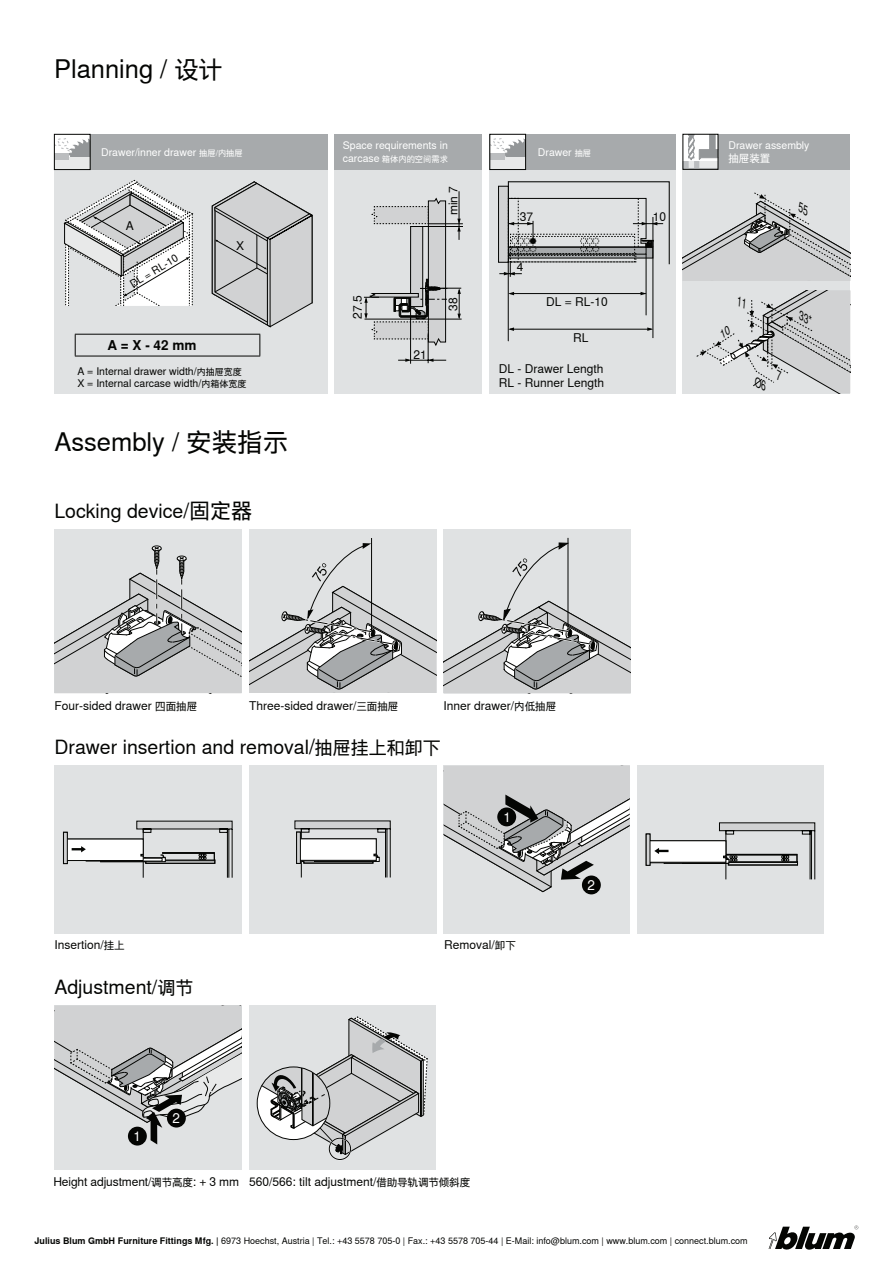
<style>
.page{position:relative;width:893px;height:1263px;background:#fff}
.page>*{position:absolute;margin:0;border:0;box-sizing:border-box;transform-origin:0 0}
.t1{font:25.5px "Nimbus Sans Global";color:#040503}
.t2{font:19.5px "Nimbus Sans Global";color:#040503}
.t3{font:700 13.5px "Nimbus Sans Global";color:#040503}
.t4{font:13.5px "Nimbus Sans Global";color:#fff}
.t5{font:12px/14.4px "Nimbus Sans Global";color:#040503}
.t6{font:10.5px/12.6px "Nimbus Sans Global";color:#fff}
.t7{font:10.5px/12.6px "Nimbus Sans Global";color:#040503}
.t8{font:9px "Nimbus Sans Global";color:#040503}
.t9{font:8.25px "Nimbus Sans Global";color:#fff}
.s1{font-size:24px}
.s2{font-size:8.25px}
.s3{font-size:9px}
.s4{font-size:21px}
.s5{font-size:10.5px}
.s6{font-size:18px}
.s7{font-weight:700}
</style>
<div class="page">
<svg style="left:769px;top:1225px;width:89px;height:25px"></svg>
<div style="left:54px;top:529px;width:188px;height:164px;background:#e0e2e3"></div>
<div style="left:152px;top:545px;width:10px;height:6px;border:1px solid #040503;border-radius:50%"></div>
<svg style="left:54px;top:547px;width:188px;height:146px"></svg>
<div style="left:249px;top:529px;width:187px;height:164px;background:#e0e2e3"></div>
<hr style="left:371px;top:538px;width:1px;height:93px;background:#040503">
<div style="left:444px;top:529px;width:187px;height:164px;background:#e0e2e3"></div>
<div style="left:54px;top:765px;width:188px;height:168px;background:#e0e2e3"></div>
<svg style="left:63px;top:821px;width:170px;height:57px"></svg>
<hr style="left:64px;top:832px;width:3px;height:32px;background:#d1d2d3">
<div style="left:63px;top:832px;width:5px;height:32px;border:1px solid #040503"></div>
<div style="left:249px;top:765px;width:187px;height:168px;background:#e0e2e3"></div>
<svg style="left:294px;top:820px;width:97px;height:58px"></svg>
<hr style="left:297px;top:832px;width:3px;height:31px;background:#d1d2d3">
<div style="left:296px;top:832px;width:5px;height:32px;border:1px solid #040503"></div>
<div style="left:444px;top:765px;width:186px;height:168px;background:#e0e2e3"></div>
<svg style="left:444px;top:766px;width:186px;height:127px"></svg>
<div style="left:497px;top:807px;width:19px;height:19px;background:#040503;border-radius:50%"></div>
<div style="left:637px;top:765px;width:186px;height:168px;background:#e0e2e3"></div>
<svg style="left:645px;top:822px;width:170px;height:58px"></svg>
<div style="left:54px;top:1005px;width:188px;height:164px;background:#e0e2e3"></div>
<div style="left:128px;top:1127px;width:19px;height:18px;background:#040503;border-radius:50%"></div>
<svg style="left:54px;top:1005px;width:188px;height:139px"></svg>
<div style="left:582px;top:875px;width:19px;height:19px;background:#040503;border-radius:50%"></div>
<svg style="left:444px;top:537px;width:187px;height:156px"></svg>
<svg style="left:249px;top:543px;width:187px;height:150px"></svg>
<div style="left:249px;top:1005px;width:187px;height:164px;background:#e0e2e3"></div>
<div style="left:329px;top:1138px;width:22px;height:22px;border:1px solid #040503;border-radius:50%"></div>
<svg style="left:257px;top:1016px;width:171px;height:139px"></svg>
<div style="left:54px;top:134px;width:273px;height:259px;background:#e0e2e3"></div>
<div style="left:334px;top:134px;width:148px;height:259px;background:#e0e2e3"></div>
<div style="left:489px;top:134px;width:187px;height:259px;background:#e0e2e3"></div>
<div style="left:682px;top:134px;width:168px;height:259px;background:#e0e2e3"></div>
<hr style="left:459px;top:191px;width:1px;height:32px;background:#040503">
<hr style="left:429px;top:223px;width:34px;height:1px;background:#040503">
<hr style="left:423px;top:226px;width:40px;height:1px;background:#040503">
<hr style="left:410px;top:293px;width:1px;height:71px;background:#040503">
<hr style="left:364px;top:319px;width:98px;height:1px;background:#040503">
<svg style="left:364px;top:197px;width:97px;height:166px"></svg>
<div style="left:498px;top:186px;width:11px;height:77px;border:1px solid #040503"></div>
<hr style="left:646px;top:254px;width:1px;height:61px;background:#040503">
<hr style="left:653px;top:217px;width:1px;height:121px;background:#040503">
<hr style="left:508px;top:261px;width:1px;height:80px;background:#040503">
<hr style="left:510px;top:293px;width:136px;height:1px;background:#040503">
<svg style="left:508px;top:292px;width:6px;height:3px"></svg>
<svg style="left:640px;top:292px;width:6px;height:3px"></svg>
<hr style="left:510px;top:329px;width:141px;height:1px;background:#040503">
<svg style="left:508px;top:327px;width:6px;height:4px"></svg>
<svg style="left:647px;top:327px;width:6px;height:4px"></svg>
<svg style="left:499px;top:181px;width:171px;height:96px"></svg>
<svg style="left:212px;top:181px;width:101px;height:146px"></svg>
<div style="left:54px;top:134px;width:273px;height:36px;background:#a7aaac"></div>
<div style="left:334px;top:134px;width:148px;height:36px;background:#a7aaac"></div>
<div style="left:490px;top:134px;width:186px;height:36px;background:#a7aaac"></div>
<div style="left:682px;top:134px;width:168px;height:36px;background:#a7aaac"></div>
<hr style="left:75px;top:334px;width:185px;height:1px;background:#040503">
<svg style="left:75px;top:335px;width:1px;height:21px"></svg>
<svg style="left:259px;top:335px;width:1px;height:21px"></svg>
<hr style="left:75px;top:356px;width:185px;height:1px;background:#040503">
<div style="left:54px;top:134px;width:36px;height:36px;background:#fff"></div>
<svg style="left:56px;top:138px;width:33px;height:19px"></svg>
<div style="left:54px;top:157px;width:36px;height:13px;background:#e8e9e9"></div>
<div style="left:54px;top:153px;width:15px;height:6px;background:#bbbdbf"></div>
<div style="left:54px;top:134px;width:37px;height:36px;border:1px solid #040503"></div>
<div style="left:490px;top:134px;width:36px;height:36px;background:#fff"></div>
<svg style="left:491px;top:138px;width:33px;height:19px"></svg>
<div style="left:490px;top:157px;width:36px;height:13px;background:#e8e9e9"></div>
<div style="left:490px;top:153px;width:15px;height:6px;background:#bbbdbf"></div>
<div style="left:489px;top:134px;width:37px;height:36px;border:1px solid #040503"></div>
<div style="left:682px;top:134px;width:36px;height:36px;border:1px solid #040503"></div>
<svg style="left:683px;top:134px;width:35px;height:35px"></svg>
<hr style="left:508px;top:181px;width:1px;height:81px;background:#040503">
<svg style="left:64px;top:180px;width:129px;height:126px"></svg>
<svg style="left:683px;top:192px;width:167px;height:89px"></svg>
<svg style="left:696px;top:290px;width:154px;height:103px"></svg>
<h1 class="t1" style="left:54px;top:54px;width:170px">Planning / <span class="s1">设计</span></h1>
<p class="t6" style="left:101px;top:146px;width:143px">Drawer/inner drawer <span class="s2">抽屉/内抽屉</span></p>
<p class="t5" style="left:126px;top:218px;width:10px">A</p>
<p class="t7" style="left:128px;top:280px;width:55px;rotate:-31deg">DL = RL-10</p>
<p class="t3" style="left:107px;top:337px;width:91px">A = X - 42 mm</p>
<p class="t5" style="left:236px;top:239px;width:10px">X</p>
<p class="t7" style="left:77px;top:365px;width:171px">A = Internal drawer width/<span class="s3">内抽屉宽度<br></span>X = Internal carcase width/<span class="s3">内箱体宽度</span></p>
<h1 class="t1" style="left:54px;top:427px;width:235px">Assembly / 安装指示</h1>
<h2 class="t2" style="left:54px;top:499px;width:199px">Locking device<span class="s4">/固定器</span></h2>
<p class="t6" style="left:343px;top:140px;width:107px">Space requirements in</p>
<p class="t9" style="left:343px;top:154px;width:107px"><span class="s5">carcase</span> 箱体内的空间需求</p>
<p class="t5" style="left:446px;top:215px;width:31px;rotate:-90deg">min 7</p>
<p class="t6" style="left:538px;top:146px;width:55px">Drawer <span class="s2">抽屉</span></p>
<p class="t6" style="left:728px;top:140px;width:83px">Drawer assembly抽屉装置</p>
<p class="t5" style="left:520px;top:209px;width:15px">37</p>
<p class="t5" style="left:653px;top:209px;width:15px">10</p>
<p class="t5" style="left:517px;top:260px;width:8px">4</p>
<p class="t5" style="left:350px;top:319px;width:25px;rotate:-90deg">27.5</p>
<p class="t5" style="left:546px;top:294px;width:63px">DL = RL-10</p>
<p class="t5" style="left:573px;top:331px;width:17px">RL</p>
<p class="t5" style="left:446px;top:311px;width:15px;rotate:-90deg">38</p>
<p class="t5" style="left:413px;top:347px;width:15px">21</p>
<p class="t5" style="left:499px;top:361px;width:107px">DL - Drawer Length<br>RL - Runner Length</p>
<p class="t5" style="left:54px;top:698px;width:144px">Four-sided drawer <span class="s5">四面抽屉</span></p>
<p class="t5" style="left:249px;top:698px;width:151px">Three-sided drawer/<span class="s5">三面抽屉</span></p>
<p class="t5" style="left:444px;top:698px;width:114px">Inner drawer/<span class="s5">内低抽屉</span></p>
<h2 class="t2" style="left:54px;top:735px;width:388px">Drawer insertion and removal<span class="s4">/</span><span class="s6">抽屉挂上和卸下</span></h2>
<p class="t4" style="left:504px;top:809px;width:9px">1</p>
<p class="t5" style="left:54px;top:938px;width:72px">Insertion/<span class="s5">挂上</span></p>
<p class="t5" style="left:444px;top:938px;width:73px">Removal/<span class="s5">卸下</span></p>
<h2 class="t2" style="left:54px;top:976px;width:140px">Adjustment/<span class="s6">调节</span></h2>
<p class="t4" style="left:133px;top:1128px;width:9px">1</p>
<p class="t4" style="left:173px;top:1110px;width:9px">2</p>
<p class="t5" style="left:53px;top:1175px;width:187px">Height adjustment/<span class="s5">调节高度</span>: + 3 mm</p>
<p class="t5" style="left:249px;top:1175px;width:223px">560/566: tilt adjustment/<span class="s5">借助导轨调节倾斜度</span></p>
<p class="t4" style="left:588px;top:877px;width:9px">2</p>
<p class="t8" style="left:35px;top:1236px;width:715px"><span class="s7">Julius Blum GmbH Furniture Fittings Mfg. |</span> 6973 Hoechst, Austria | Tel.: +43 5578 705-0 | Fax.: +43 5578 705-44 | E-Mail: info@blum.com | www.blum.com | connect.blum.com</p>
</div>
